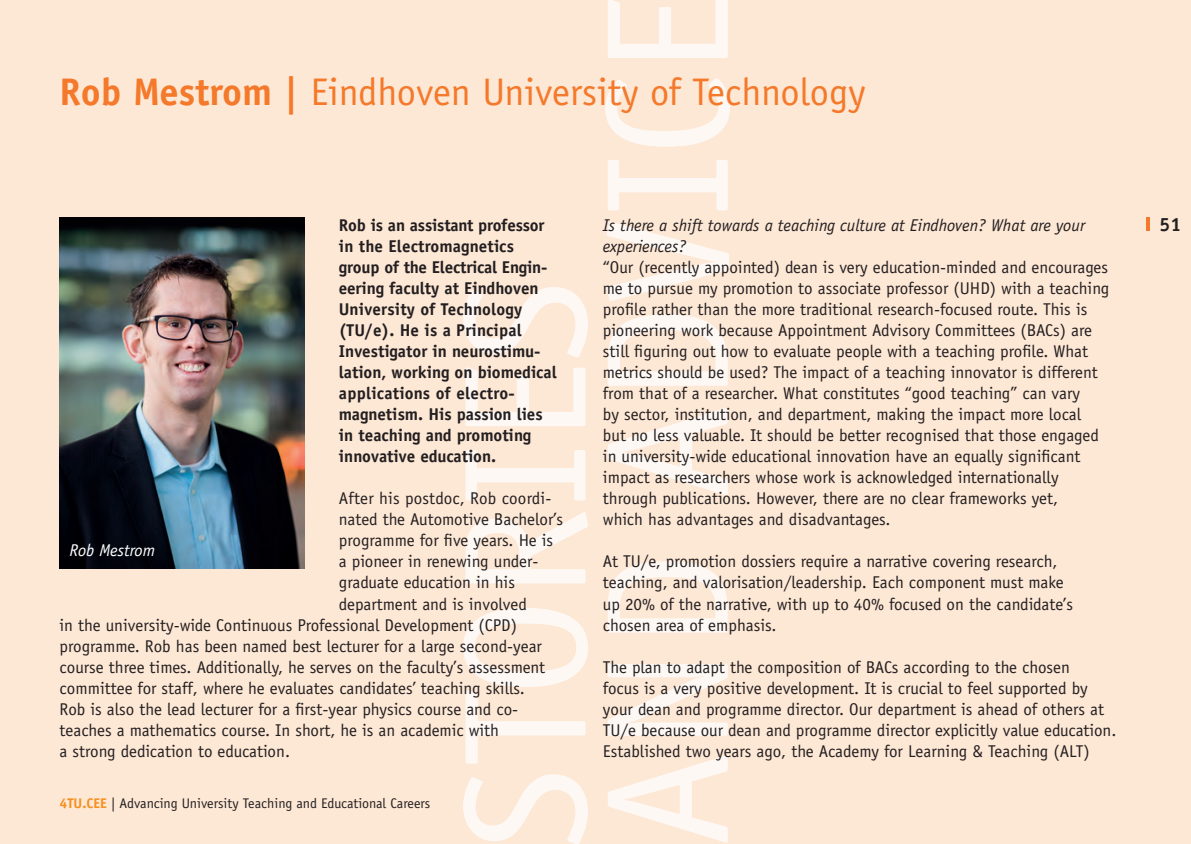
<style>
.page{position:relative;width:1191px;height:844px;background:#fff}
.page>*{position:absolute;margin:0;border:0;box-sizing:border-box;transform-origin:0 0}
.heading_chapter_doub{font:38.5px "Officina Sans LT";color:#f4792a}
.t1{font:700 19.25px "Officina Sans LT";color:#231f20}
.body_text{font:17.15px/21px "Officina Sans LT";color:#231f20}
.body_text-2{font:700 17.15px/21px "Officina Sans LT";color:#231f20}
.body_text-3{font:italic 17.15px/21px "Officina Sans LT";color:#231f20}
.t2{font:italic 17.15px "Officina Sans LT";color:#fff}
.t3{font:14px "Officina Sans LT";color:#231f20}
.s1{font-weight:700}
.s2{font-weight:700;color:#f68f1e}
</style>
<div class="page">
<div style="left:0;top:0;width:1191px;height:843px;background:#fde7d5"></div>
<svg style="left:605px;top:0;width:125px;height:842px"></svg>
<svg style="left:463px;top:287px;width:125px;height:556px"></svg>
<img style="left:60px;top:217px;width:244px;height:351px">
<hr style="left:1146px;top:217px;width:4px;height:14px;background:#f4792a">
<p class="heading_chapter_doub" style="left:60px;top:69px;width:807px"><span class="s1">Rob Mestrom |</span> Eindhoven University of Technology</p>
<p class="body_text-2" style="left:339px;top:214px;width:219px">Rob is an assistant professor in the Electromagnetics group of the Electrical Engin&shy;eering faculty at Eindhoven<br>University of Technology (TU/e). He is a Principal<br>Investigator in neurostimu&shy;lation, working on biomedical applications of electro&shy;magnetism. His passion lies in teaching and promoting innovative education.</p>
<p class="body_text" style="left:339px;top:488px;width:212px">After his postdoc, Rob coordi-</p>
<p class="body_text" style="left:339px;top:509px;width:226px">nated the Automotive Bachelor’s</p>
<p class="body_text" style="left:339px;top:530px;width:216px">programme for five years. He is</p>
<p class="body_text" style="left:339px;top:551px;width:199px">a pioneer in renewing under-</p>
<p class="body_text" style="left:339px;top:572px;width:178px">graduate education in his</p>
<p class="body_text" style="left:339px;top:593px;width:190px">department and is involved</p>
<p class="body_text" style="left:60px;top:614px;width:459px">in the university-wide Continuous Professional Development (CPD)</p>
<p class="body_text" style="left:60px;top:635px;width:484px">programme. Rob has been named best lecturer for a large second-year</p>
<p class="body_text" style="left:60px;top:656px;width:487px">course three times. Additionally, he serves on the faculty’s assessment</p>
<p class="body_text" style="left:60px;top:677px;width:467px">committee for staff, where he evaluates candidates’ teaching skills.</p>
<p class="body_text" style="left:60px;top:698px;width:460px">Rob is also the lead lecturer for a first-year physics course and co-</p>
<p class="body_text" style="left:60px;top:719px;width:441px">teaches a mathematics course. In short, he is an academic with</p>
<p class="body_text" style="left:60px;top:740px;width:232px">a strong dedication to education.</p>
<p class="t2" style="left:69px;top:540px;width:87px">Rob Mestrom</p>
<p class="t3" style="left:60px;top:794px;width:372px"><span class="s2">4TU.CEE</span> | Advancing University Teaching and Educational Careers</p>
<p class="body_text-3" style="left:603px;top:215px;width:483px">Is there a shift towards a teaching culture at Eindhoven? What are your experiences?</p>
<p class="body_text" style="left:603px;top:257px;width:508px">“Our (recently appointed) dean is very education-minded and encourages me to pursue my promotion to associate professor (UHD) with a teaching profile rather than the more traditional research-focused route. This is pioneering work because Appointment Advisory Committees (BACs) are still figuring out how to evaluate people with a teaching profile. What metrics should be used? The impact of a teaching innovator is different from that of a researcher. What constitutes “good teaching” can vary<br>by sector, institution, and department, making the impact more local<br>but no less valuable. It should be better recognised that those engaged in university-wide educational innovation have an equally significant impact as researchers whose work is acknowledged internationally through publications. However, there are no clear frameworks yet,<br>which has advantages and disadvantages.</p>
<p class="body_text" style="left:603px;top:551px;width:471px">At TU/e, promotion dossiers require a narrative covering research, teaching, and valorisation/leadership. Each component must make up 20% of the narrative, with up to 40% focused on the candidate’s chosen area of emphasis.</p>
<p class="body_text" style="left:603px;top:656px;width:515px">The plan to adapt the composition of BACs according to the chosen<br>focus is a very positive development. It is crucial to feel supported by your dean and programme director. Our department is ahead of others at TU/e because our dean and programme director explicitly value education.</p>
<p class="body_text" style="left:603px;top:740px;width:488px">Established two years ago, the Academy for Learning &amp; Teaching (ALT)</p>
<p class="t1" style="left:1159px;top:212px;width:23px">51</p>
</div>
